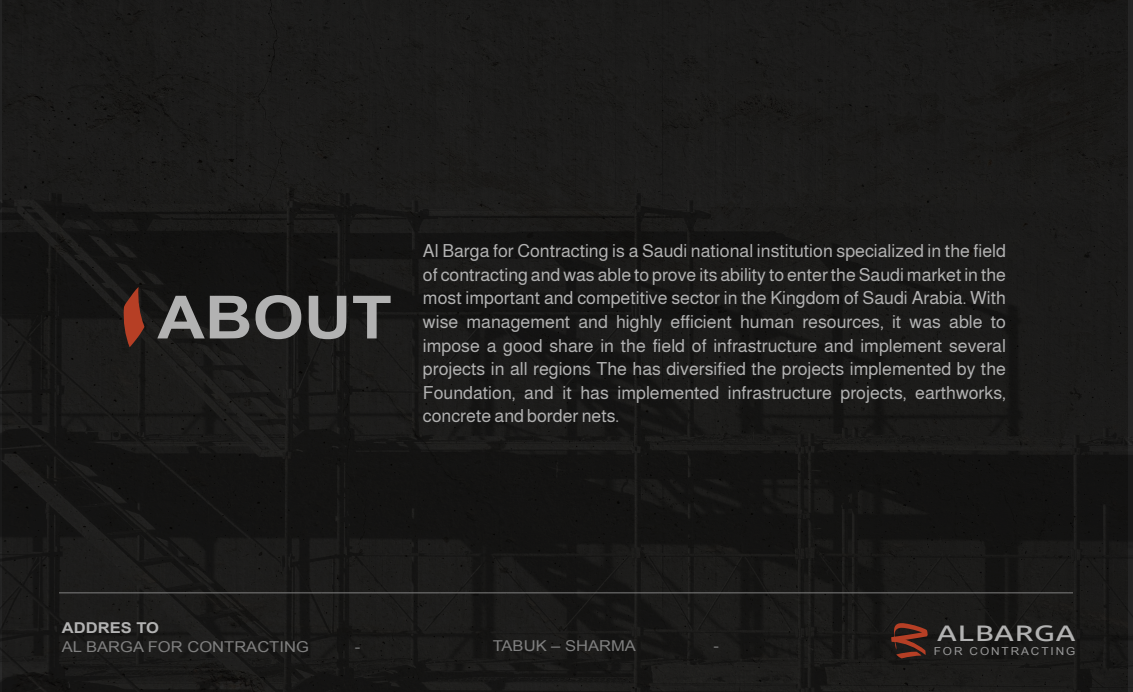
<style>
.page{position:relative;width:1133px;height:692px;background:#fff}
.page>*{position:absolute;margin:0;border:0;box-sizing:border-box;transform-origin:0 0}
.t1{font:700 59.6px "Arial";color:#b2b2b2;scale:1.11 1}
.t2{font:500 21.9px "Diodrum Arabic";letter-spacing:.02em;color:#b2b2b2;scale:1.42 1}
.t3{font:18px/23.5px "Almarai";color:#b2b2b2;text-align:justify}
.t4{font:14.9px "Arial";color:#808080;scale:1.11 1}
.t5{font:700 14.9px "Arial";color:#b3b3b3;scale:1.11 1}
.t6{font:11px "Arial";letter-spacing:.16em;color:#989898;scale:1.07 1}
</style>
<div class="page">
<div style="left:0;top:0;width:1133px;height:691px;background:#1b1a19"></div>
<svg style="left:891px;top:621px;width:37px;height:37px"></svg>
<hr style="left:59px;top:592px;width:1014px;height:1px;background:#808080">
<svg style="left:123px;top:286px;width:22px;height:61px"></svg>
<h1 class="t1" style="left:157px;top:278px;width:213px">ABOUT</h1>
<p class="t3" style="left:423px;top:239px;width:585px">Al Barga for Contracting is a Saudi national institution specialized in the field of contracting and was able to prove its ability to enter the Saudi market in the most important and competitive sector in the Kingdom of Saudi Arabia. With wise management and highly efficient human resources, it was able to impose a good share in the field of infrastructure and implement several projects in all regions The has diversified the projects implemented by the Foundation, and it has implemented infrastructure projects, earthworks, concrete and border nets.</p>
<p class="t5" style="left:62px;top:617px;width:89px">ADDRES TO</p>
<p class="t4" style="left:62px;top:636px;width:224px">AL BARGA FOR CONTRACTING</p>
<p class="t4" style="left:355px;top:636px;width:6px">-</p>
<p class="t4" style="left:493px;top:635px;width:131px">TABUK – SHARMA</p>
<p class="t4" style="left:713px;top:635px;width:6px">-</p>
<p class="t2" style="left:937px;top:619px;width:100px">ALBARGA</p>
<p class="t6" style="left:934px;top:643px;width:134px">FOR CONTRACTING</p>
</div>
